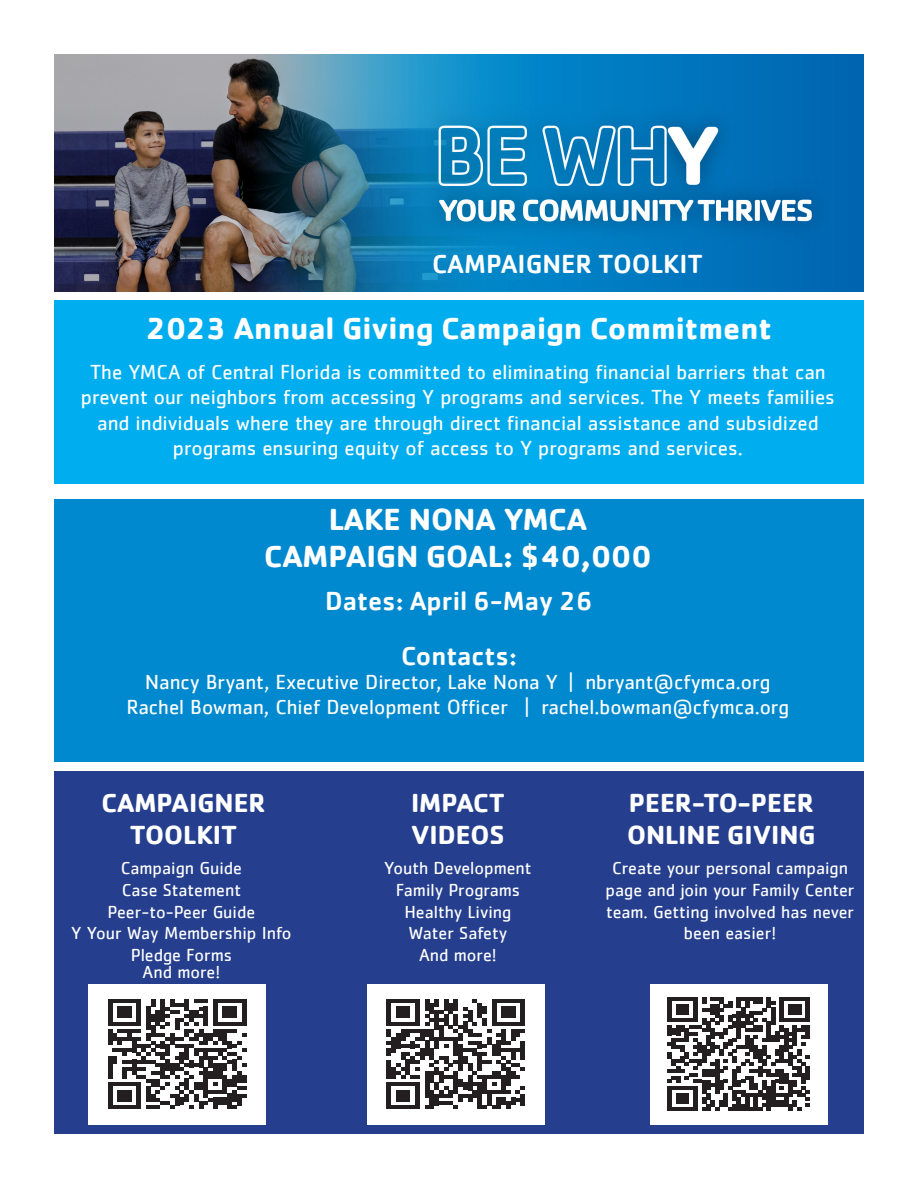
<style>
.page{position:relative;width:918px;height:1188px;background:#fff}
.page>*{position:absolute;margin:0;border:0;box-sizing:border-box;transform-origin:0 0}
.t1{font:700 31.5px "Cachet";color:#fff}
.t2{font:700 27px "Cachet";color:#fff}
.t3{font:500 27px "Cachet";color:#fff}
.t4{font:21px/25.2px "Cachet";color:#fff;text-align:center}
.t5{font:18px/21.6px "Cachet";color:#fff;text-align:center}
</style>
<div class="page">
<img style="left:54px;top:54px;width:810px;height:238px">
<div style="left:54px;top:300px;width:810px;height:184px;background:#00aeef"></div>
<div style="left:54px;top:500px;width:810px;height:262px;background:#0089cf"></div>
<div style="left:54px;top:771px;width:810px;height:363px;background:#253f8e"></div>
<div style="left:367px;top:984px;width:177px;height:140px;background:#fff"></div>
<svg style="left:386px;top:999px;width:139px;height:110px"></svg>
<div style="left:520px;top:1094px;width:5px;height:11px;background:#231f20"></div>
<div style="left:89px;top:984px;width:177px;height:140px;background:#fff"></div>
<svg style="left:108px;top:999px;width:139px;height:110px"></svg>
<div style="left:650px;top:984px;width:177px;height:140px;background:#fff"></div>
<svg style="left:667px;top:998px;width:143px;height:113px"></svg>
<p class="t3" style="left:432px;top:247px;width:273px">CAMPAIGNER TOOLKIT</p>
<p class="t1" style="left:146px;top:308px;width:627px">2023 Annual Giving Campaign Commitment</p>
<p class="t4" style="left:81px;top:359px;width:755px">The YMCA of Central Florida is committed to eliminating financial barriers that can prevent our neighbors from accessing Y programs and services. The Y meets families and individuals where they are through direct financial assistance and subsidized</p>
<p class="t4" style="left:173px;top:435px;width:571px">programs ensuring equity of access to Y programs and services.</p>
<p class="t1" style="left:329px;top:499px;width:260px">LAKE NONA YMCA</p>
<p class="t1" style="left:264px;top:536px;width:389px">CAMPAIGN GOAL: $40,000</p>
<p class="t3" style="left:325px;top:584px;width:269px">Dates: April 6-May 26</p>
<p class="t3" style="left:401px;top:639px;width:117px">Contacts:</p>
<p class="t4" style="left:145px;top:669px;width:627px">Nancy Bryant, Executive Director, Lake Nona Y | nbryant@cfymca.org</p>
<p class="t4" style="left:127px;top:694px;width:664px">Rachel Bowman, Chief Development Officer | rachel.bowman@cfymca.org</p>
<p class="t2" style="left:102px;top:785px;width:166px">CAMPAIGNER</p>
<p class="t2" style="left:130px;top:817px;width:109px">TOOLKIT</p>
<p class="t5" style="left:121px;top:857px;width:123px">Campaign Guide</p>
<p class="t5" style="left:122px;top:879px;width:121px">Case Statement</p>
<p class="t5" style="left:108px;top:900px;width:149px">Peer-to-Peer Guide</p>
<p class="t5" style="left:71px;top:922px;width:222px">Y Your Way Membership Info</p>
<p class="t5" style="left:131px;top:944px;width:103px">Pledge Forms</p>
<p class="t5" style="left:143px;top:961px;width:79px">And more!</p>
<p class="t2" style="left:411px;top:785px;width:95px">IMPACT</p>
<p class="t2" style="left:411px;top:817px;width:95px">VIDEOS</p>
<p class="t5" style="left:384px;top:857px;width:149px">Youth Development</p>
<p class="t5" style="left:396px;top:879px;width:126px">Family Programs</p>
<p class="t5" style="left:404px;top:900px;width:109px">Healthy Living</p>
<p class="t5" style="left:409px;top:922px;width:100px">Water Safety</p>
<p class="t5" style="left:419px;top:944px;width:79px">And more!</p>
<p class="t2" style="left:629px;top:785px;width:187px">PEER-TO-PEER</p>
<p class="t2" style="left:627px;top:817px;width:190px">ONLINE GIVING</p>
<p class="t5" style="left:606px;top:857px;width:251px">Create your personal campaign page and join your Family Center team. Getting involved has never been easier!</p>
</div>
